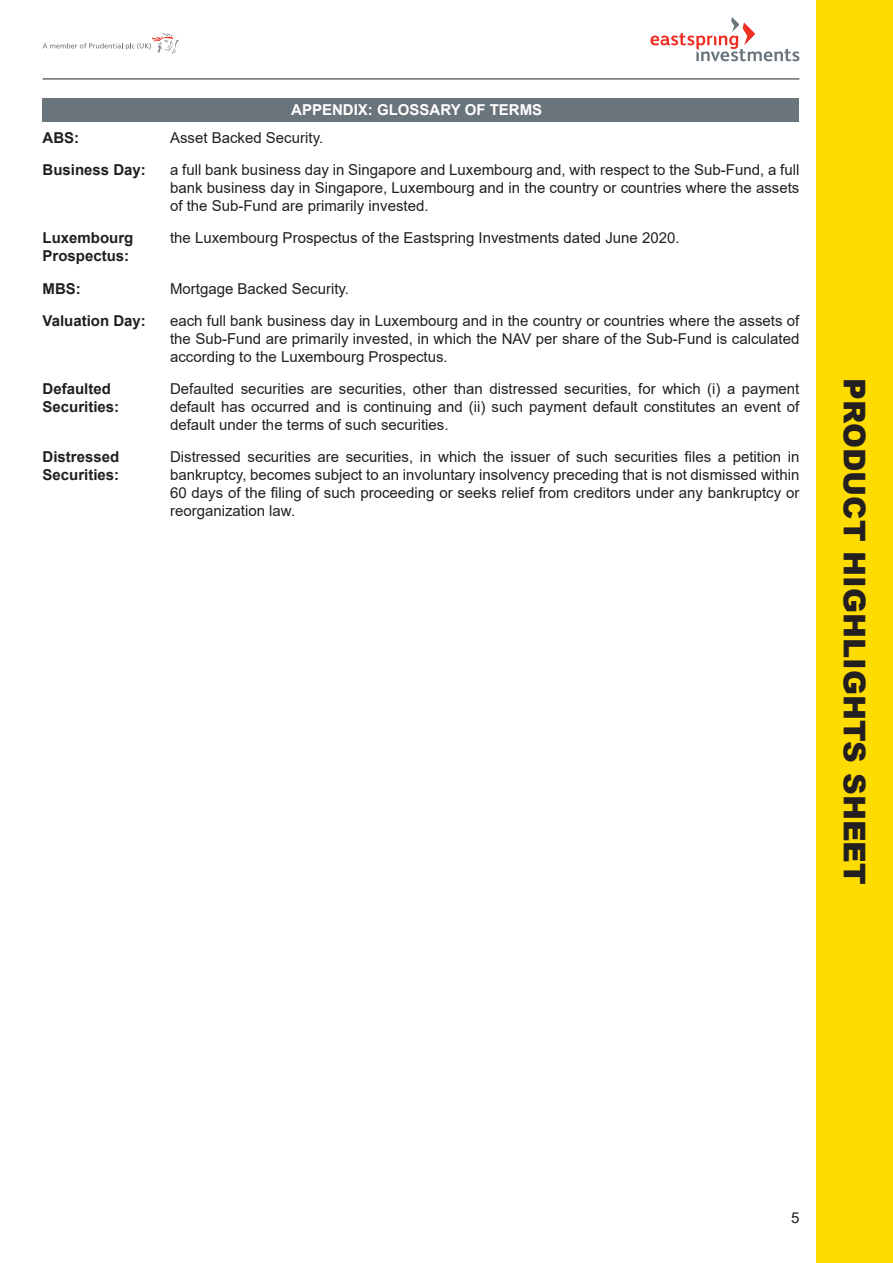
<style>
.page{position:relative;width:893px;height:1263px;background:#fff}
.page>*{position:absolute;margin:0;border:0;box-sizing:border-box;transform-origin:0 0}
.t1{font:900 30px "Arial";color:#231f20}
.t2{font:15px/18px "Arial";color:#231f20;text-align:justify}
.t3{font:700 15px/18px "Arial";color:#231f20}
._11Points_Header_2{font:700 15px "Arial";color:#fff}
</style>
<div class="page">
<hr style="left:43px;top:79px;width:756px;height:1px;background:#231f20">
<svg style="left:43px;top:33px;width:136px;height:21px"></svg>
<svg style="left:650px;top:17px;width:149px;height:44px"></svg>
<div style="left:816px;top:0;width:77px;height:1263px;background:#ffdc01"></div>
<div style="left:43px;top:98px;width:756px;height:23px;background:#6a747b"></div>
<p class="_11Points_Header_2" style="left:291px;top:99px;width:252px">APPENDIX: GLOSSARY OF TERMS</p>
<p class="t3" style="left:43px;top:129px;width:38px">ABS:</p>
<p class="t2" style="left:170px;top:129px;width:155px">Asset Backed Security.</p>
<p class="t3" style="left:43px;top:161px;width:105px">Business Day:</p>
<p class="t2" style="left:170px;top:161px;width:631px">a full bank business day in Singapore and Luxembourg and, with respect to the Sub-Fund, a full bank business day in Singapore, Luxembourg and in the country or countries where the assets of the Sub-Fund are primarily invested.</p>
<p class="t3" style="left:43px;top:229px;width:92px">Luxembourg<br>Prospectus:</p>
<p class="t2" style="left:170px;top:229px;width:511px">the Luxembourg Prospectus of the Eastspring Investments dated June 2020.</p>
<p class="t3" style="left:43px;top:279px;width:40px">MBS:</p>
<p class="t2" style="left:170px;top:279px;width:180px">Mortgage Backed Security.</p>
<p class="t3" style="left:43px;top:312px;width:105px">Valuation Day:</p>
<p class="t2" style="left:170px;top:311px;width:631px">each full bank business day in Luxembourg and in the country or countries where the assets of the Sub-Fund are primarily invested, in which the NAV per share of the Sub-Fund is calculated according to the Luxembourg Prospectus.</p>
<p class="t3" style="left:43px;top:380px;width:70px">Defaulted</p>
<p class="t3" style="left:43px;top:398px;width:78px">Securities:</p>
<p class="t2" style="left:170px;top:380px;width:631px">Defaulted securities are securities, other than distressed securities, for which (i) a payment default has occurred and is continuing and (ii) such payment default constitutes an event of default under the terms of such securities.</p>
<p class="t3" style="left:43px;top:448px;width:78px">Distressed</p>
<p class="t3" style="left:43px;top:466px;width:78px">Securities:</p>
<p class="t2" style="left:170px;top:448px;width:631px">Distressed securities are securities, in which the issuer of such securities files a petition in bankruptcy, becomes subject to an involuntary insolvency preceding that is not dismissed within 60 days of the filing of such proceeding or seeks relief from creditors under any bankruptcy or reorganization law.</p>
<h1 class="t1" style="left:876px;top:378px;width:508px;rotate:90deg">PRODUCT HIGHLIGHTS SHEET</h1>
<p class="t2" style="left:791px;top:1208px;width:10px">5</p>
</div>
